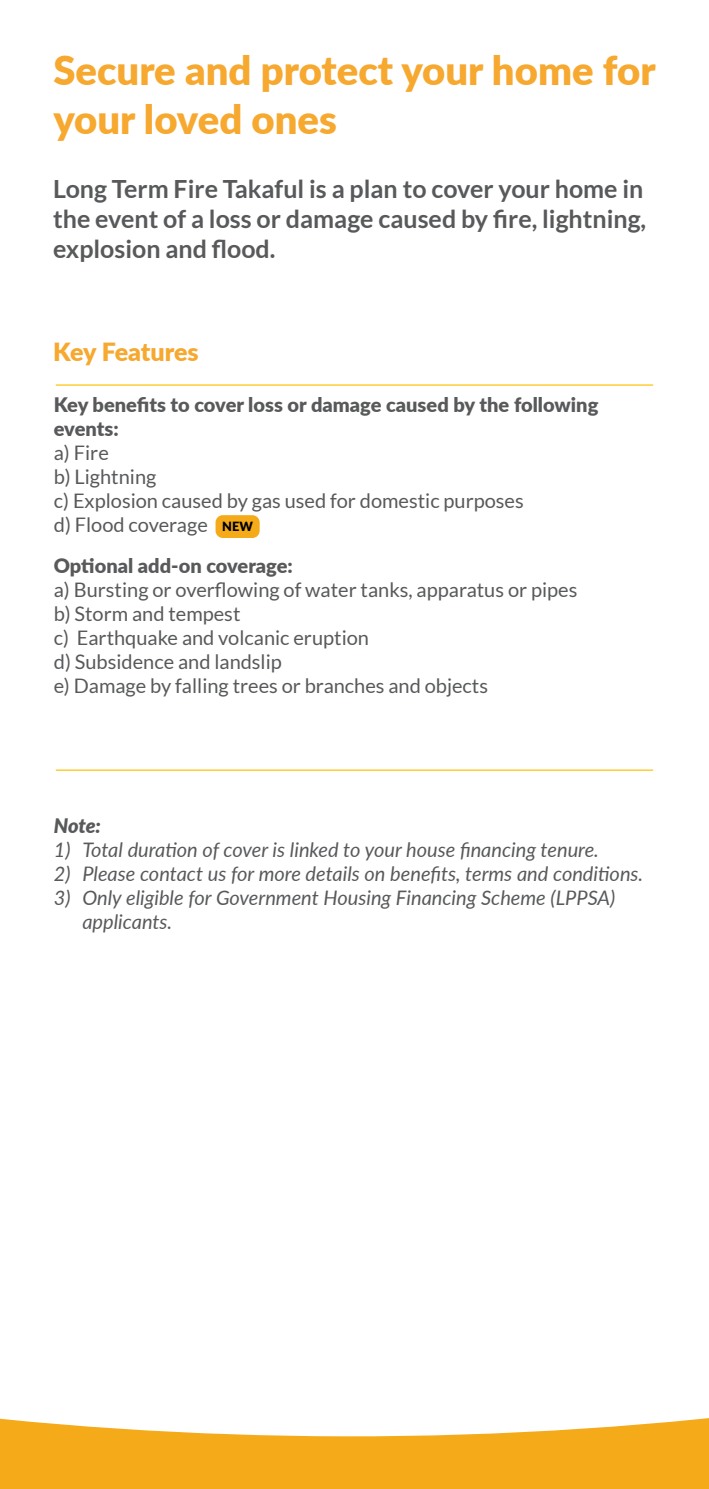
<style>
.page{position:relative;width:709px;height:1489px;background:#fff}
.page>*{position:absolute;margin:0;border:0;box-sizing:border-box;transform-origin:0 0}
.t1{font:900 40px/48px "Lato";color:#f6a82f}
.t2{font:700 25px/30px "Lato";color:#58595b;text-align:justify}
.t3{font:900 25px "Lato";letter-spacing:-.005em;color:#f6a82f}
.t4{font:20px/24px "Lato";color:#58595b}
.t5{font:italic 20px/24px "Lato";color:#58595b;text-align:justify}
.t6{font:900 20px/24px "Lato";color:#58595b}
.t7{font:italic 900 20px "Lato";color:#58595b}
.t8{font:900 12.75px "Lato";color:#000}
</style>
<div class="page">
<hr style="left:56px;top:384px;width:597px;height:1px;background:#ffc20e">
<hr style="left:56px;top:769px;width:597px;height:1px;background:#ffc20e">
<div style="left:215px;top:515px;width:45px;height:23px;background:#f5aa19;border-radius:7px"></div>
<svg style="left:0;top:1418px;width:709px;height:70px;fill:#f5aa19"></svg>
<h1 class="t1" style="left:53px;top:45px;width:603px">Secure and protect your home for your loved ones</h1>
<p class="t2" style="left:53px;top:174px;width:594px">Long Term Fire Takaful is a plan to cover your home in the event of a loss or damage caused by fire, lightning, explosion and flood.</p>
<p class="t3" style="left:53px;top:333px;width:147px">Key Features</p>
<p class="t6" style="left:54px;top:391px;width:546px">Key benefits to cover loss or damage caused by the following events:</p>
<p class="t4" style="left:54px;top:440px;width:471px">a) Fire<br>b) Lightning<br>c) Explosion caused by gas used for domestic purposes d) Flood coverage</p>
<p class="t6" style="left:54px;top:552px;width:240px">Optional add-on coverage:</p>
<p class="t4" style="left:54px;top:577px;width:525px">a) Bursting or overflowing of water tanks, apparatus or pipes b) Storm and tempest<br>c) Earthquake and volcanic eruption<br>d) Subsidence and landslip<br>e) Damage by falling trees or branches and objects</p>
<p class="t8" style="left:222px;top:516px;width:32px">NEW</p>
<p class="t7" style="left:54px;top:810px;width:49px">Note:</p>
<p class="t5" style="left:54px;top:836px;width:18px">1)<br>2)<br>3)</p>
<p class="t5" style="left:82px;top:836px;width:562px;text-align:left">Total duration of cover is linked to your house financing tenure.<br>Please contact us for more details on benefits, terms and conditions.<br>Only eligible for Government Housing Financing Scheme (LPPSA) applicants.</p>
</div>
